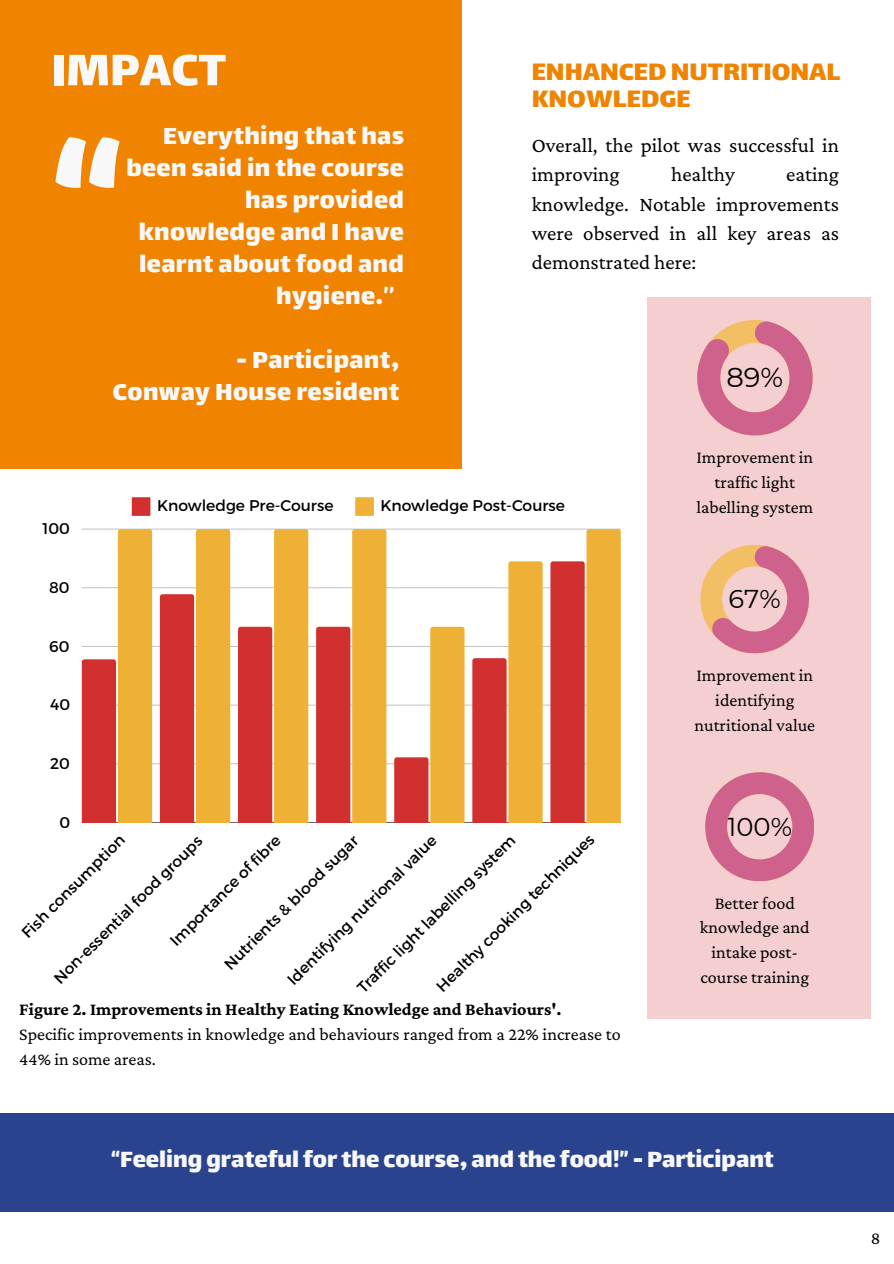
<style>
.page{position:relative;width:894px;height:1264px;background:#fff}
.page>*{position:absolute;margin:0;border:0;box-sizing:border-box;transform-origin:0 0}
.t1{font:216px "Lalezar";color:#f8f8f8}
.t2{font:53.25px "Lalezar";color:#f8f8f8}
.t3{font:29.25px/27px "Lalezar";color:#f08300}
.t4{font:28.5px/32.1px "Lalezar";letter-spacing:.015em;color:#f8f8f8;text-align:right}
.t5{font:27.3px "Montserrat";color:#000}
.t6{font:27px "Lalezar";color:#f8f8f8}
.t7{font:25.8px "Montserrat";color:#000}
.t8{font:25.65px "Montserrat";color:#000}
.t9{font:21px/29.2px "Crimson Pro";color:#000}
.t10{font:18px/24.8px "Crimson Pro";color:#000;text-align:center}
.t11{font:700 18px "Crimson Pro";color:#000}
.t12{font:15.45px "Montserrat";color:#000}
</style>
<div class="page">
<div style="left:0;top:0;width:461px;height:468px;background:#f08300"></div>
<div style="left:0;top:1113px;width:893px;height:98px;background:#2a438e"></div>
<div style="left:647px;top:297px;width:224px;height:721px;background:#f5cfcf"></div>
<svg style="left:697px;top:320px;width:115px;height:115px"></svg>
<svg style="left:700px;top:545px;width:108px;height:108px"></svg>
<svg style="left:705px;top:772px;width:109px;height:109px"></svg>
<svg style="left:132px;top:497px;width:18px;height:19px"></svg>
<svg style="left:355px;top:497px;width:19px;height:19px"></svg>
<hr style="left:82px;top:822px;width:538px;height:1px;background:#000">
<hr style="left:82px;top:763px;width:538px;height:1px;background:#000">
<hr style="left:82px;top:704px;width:538px;height:1px;background:#000">
<hr style="left:82px;top:646px;width:538px;height:1px;background:#000">
<hr style="left:82px;top:587px;width:538px;height:1px;background:#000">
<hr style="left:82px;top:529px;width:538px;height:1px;background:#000">
<svg style="left:82px;top:529px;width:70px;height:293px"></svg>
<svg style="left:160px;top:529px;width:70px;height:293px"></svg>
<svg style="left:238px;top:529px;width:70px;height:293px"></svg>
<svg style="left:316px;top:529px;width:70px;height:293px"></svg>
<svg style="left:394px;top:626px;width:70px;height:196px"></svg>
<svg style="left:472px;top:561px;width:70px;height:261px"></svg>
<svg style="left:550px;top:529px;width:70px;height:293px;background:#e58651"></svg>
<h2 class="t2" style="left:51px;top:36px;width:176px">IMPACT</h2>
<h3 class="t4" style="left:163px;top:118px;width:242px">Everything that has</h3>
<h3 class="t4" style="left:126px;top:150px;width:279px">been said in the course</h3>
<h3 class="t4" style="left:245px;top:182px;width:160px">has provided</h3>
<h3 class="t4" style="left:139px;top:214px;width:266px">knowledge and I have</h3>
<h3 class="t4" style="left:139px;top:246px;width:266px">learnt about food and</h3>
<h3 class="t4" style="left:276px;top:278px;width:120px">hygiene.’’</h3>
<h3 class="t4" style="left:112px;top:342px;width:288px">- Participant,<br>Conway House resident</h3>
<h1 class="t1" style="left:49px;top:68px;width:74px">“</h1>
<h3 class="t3" style="left:531px;top:57px;width:310px">ENHANCEDNUTRITIONAL<br>KNOWLEDGE</h3>
<p class="t9" style="left:531px;top:130px;width:309px">Overall, the pilot was successful in improving</p>
<p class="t9" style="left:671px;top:159px;width:65px">healthy</p>
<p class="t9" style="left:531px;top:159px;width:309px;text-align:justify;text-indent:254px">eating knowledge. Notable improvements were observed in all key areas as demonstrated here:</p>
<h3 class="t5" style="left:726px;top:361px;width:58px">89%</h3>
<p class="t12" style="left:42px;top:519px;width:29px">100</p>
<p class="t12" style="left:49px;top:577px;width:22px">80</p>
<p class="t12" style="left:49px;top:636px;width:22px">60</p>
<p class="t12" style="left:50px;top:695px;width:22px">40</p>
<p class="t12" style="left:50px;top:753px;width:21px">20</p>
<p class="t12" style="left:59px;top:812px;width:12px">0</p>
<p class="t12" style="left:157px;top:495px;width:178px">Knowledge Pre-Course</p>
<p class="t12" style="left:380px;top:495px;width:186px">Knowledge Post-Course</p>
<p class="t12" style="left:432px;top:982px;width:217px;rotate:-45deg">Healthy cooking techniques</p>
<p class="t12" style="left:165px;top:936px;width:150px;rotate:-45deg">Importance of fi bre</p>
<p class="t12" style="left:17px;top:928px;width:140px;rotate:-45deg">Fish consumption</p>
<p class="t12" style="left:352px;top:983px;width:218px;rotate:-45deg">Traffi c light label ing system</p>
<p class="t12" style="left:220px;top:959px;width:184px;rotate:-45deg">Nutrients &amp; blood sugar</p>
<p class="t12" style="left:283px;top:975px;width:205px;rotate:-45deg">Identifying nutrional value</p>
<p class="t12" style="left:49px;top:974px;width:204px;rotate:-45deg">Non-essential food groups</p>
<p class="t11" style="left:19px;top:999px;width:543px">Figure 2. Improvements in Healthy Eating Knowledge and Behaviours'.</p>
<p class="t10" style="left:19px;top:1021px;width:602px;text-align:left">Specific improvements in knowledge and behaviours ranged from a 22% increase to<br>44% in some areas.</p>
<p class="t10" style="left:696px;top:445px;width:118px">Improvement in traffic light labelling system</p>
<h3 class="t8" style="left:728px;top:583px;width:54px">67%</h3>
<p class="t10" style="left:694px;top:662px;width:122px">Improvement in identifying nutritional value</p>
<h3 class="t7" style="left:727px;top:810px;width:66px">100%</h3>
<p class="t10" style="left:699px;top:890px;width:111px">Better food knowledge and intake post&shy;course training</p>
<h3 class="t6" style="left:111px;top:1141px;width:664px">“Feeling gratefulforthe course, and the food!”- Participant</h3>
<p class="t10" style="left:870px;top:1225px;width:11px">8</p>
</div>
